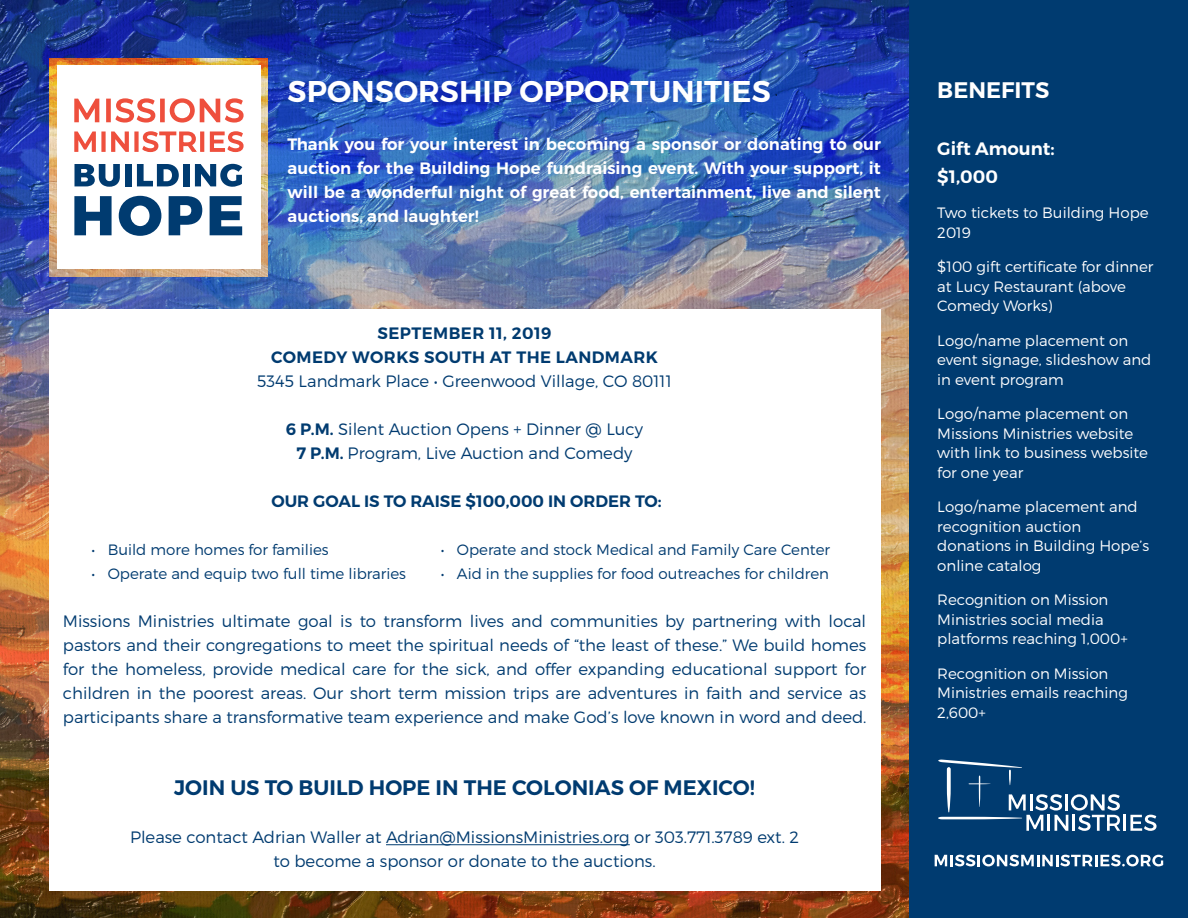
<style>
.page{position:relative;width:1188px;height:918px;background:#fff}
.page>*{position:absolute;margin:0;border:0;box-sizing:border-box;transform-origin:0 0}
.t1{font:600 30px "Montserrat";color:#fff}
.t2{font:600 22.5px "Montserrat";color:#fff}
.t3{font:600 21px "Montserrat";color:#003b70}
.t4{font:600 18px/28.5px "Montserrat";color:#fff}
.t5{font:300 16.5px/24px "Montserrat";color:#003b70;text-align:center}
.t6{font:600 16.5px/24px "Montserrat";color:#fff;text-align:justify}
.t7{font:600 16.5px/24px "Montserrat";letter-spacing:.025em;color:#003b70;text-align:center}
.t8{font:600 16.5px "Montserrat";color:#003b70}
.t9{font:300 15px/19.5px "Montserrat";color:#fff}
.t10{font:300 15px "Montserrat";color:#003b70}
.s1{font-weight:600}
</style>
<div class="page">
<img style="left:0;top:0;width:909px;height:918px">
<div style="left:49px;top:309px;width:832px;height:582px;background:#fff"></div>
<div style="left:909px;top:0;width:279px;height:918px;background:#003b70"></div>
<svg style="left:938px;top:760px;width:219px;height:71px"></svg>
<img style="left:50px;top:59px;width:217px;height:217px">
<div style="left:57px;top:66px;width:204px;height:203px;background:#fff"></div>
<svg style="left:74px;top:98px;width:26px;height:25px"></svg>
<svg style="left:106px;top:99px;width:5px;height:23px"></svg>
<svg style="left:115px;top:98px;width:41px;height:25px"></svg>
<svg style="left:160px;top:99px;width:5px;height:23px"></svg>
<svg style="left:169px;top:98px;width:75px;height:25px"></svg>
<svg style="left:74px;top:131px;width:22px;height:21px"></svg>
<svg style="left:101px;top:131px;width:5px;height:21px"></svg>
<svg style="left:111px;top:131px;width:18px;height:21px"></svg>
<svg style="left:134px;top:131px;width:5px;height:21px"></svg>
<svg style="left:142px;top:131px;width:55px;height:22px"></svg>
<svg style="left:200px;top:131px;width:4px;height:21px"></svg>
<svg style="left:209px;top:131px;width:35px;height:22px"></svg>
<svg style="left:74px;top:164px;width:46px;height:23px"></svg>
<div style="left:125px;top:164px;width:7px;height:22px;background:#003b70"></div>
<svg style="left:137px;top:164px;width:42px;height:22px"></svg>
<div style="left:183px;top:164px;width:7px;height:22px;background:#003b70"></div>
<svg style="left:195px;top:164px;width:47px;height:23px"></svg>
<svg style="left:74px;top:196px;width:38px;height:39px"></svg>
<svg style="left:119px;top:196px;width:42px;height:40px"></svg>
<svg style="left:169px;top:196px;width:33px;height:39px"></svg>
<svg style="left:210px;top:196px;width:32px;height:39px"></svg>
<svg style="left:935px;top:855px;width:228px;height:11px"></svg>
<hr style="left:386px;top:844px;width:244px;height:1px;background:#003b70">
<h1 class="t1" style="left:288px;top:73px;width:485px">SPONSORSHIP OPPORTUNITIES</h1>
<p class="t6" style="left:288px;top:132px;width:595px">Thank you for your interest in becoming a sponsor or donating to our auction for the Building Hope fundraising event. With your support, it will be a wonderful night of great food, entertainment, live and silent auctions, and laughter!</p>
<p class="t7" style="left:271px;top:321px;width:388px">SEPTEMBER 11, 2019<br>COMEDY WORKS SOUTH AT THE LANDMARK</p>
<p class="t5" style="left:257px;top:369px;width:416px">5345 Landmark Place • Greenwood Village, CO 80111</p>
<p class="t5" style="left:286px;top:417px;width:359px"><span class="s1">6 P.M.</span> Silent Auction Opens + Dinner @ Lucy<br><span class="s1">7 P.M.</span> Program, Live Auction and Comedy</p>
<p class="t8" style="left:271px;top:491px;width:392px">OUR GOAL IS TO RAISE $100,000 IN ORDER TO:</p>
<p class="t10" style="left:92px;top:541px;width:239px">• Build more homes for families</p>
<p class="t10" style="left:441px;top:541px;width:391px">• Operate and stock Medical and Family Care Center</p>
<p class="t10" style="left:92px;top:565px;width:316px">• Operate and equip two full time libraries</p>
<p class="t10" style="left:441px;top:565px;width:390px">• Aid in the supplies for food outreaches for children</p>
<p class="t5" style="left:63px;top:609px;width:805px;text-align:justify">Missions Ministries ultimate goal is to transform lives and communities by partnering with local pastors and their congregations to meet the spiritual needs of “the least of these.” We build homes for the homeless, provide medical care for the sick, and offer expanding educational support for children in the poorest areas. Our short term mission trips are adventures in faith and service as participants share a transformative team experience and make God’s love known in word and deed.</p>
<p class="t3" style="left:174px;top:775px;width:582px">JOIN US TO BUILD HOPE IN THE COLONIAS OF MEXICO!</p>
<p class="t5" style="left:130px;top:825px;width:671px">Please contact Adrian Waller at Adrian@MissionsMinistries.org or 303.771.3789 ext. 2 to become a sponsor or donate to the auctions.</p>
<h2 class="t2" style="left:937px;top:76px;width:114px">BENEFITS</h2>
<p class="t4" style="left:937px;top:135px;width:119px">Gift Amount: $1,000</p>
<p class="t9" style="left:937px;top:203px;width:213px">Two tickets to Building Hope<br>2019</p>
<p class="t9" style="left:937px;top:257px;width:218px">$100 gift certificate for dinner at Lucy Restaurant (above<br>Comedy Works)</p>
<p class="t9" style="left:937px;top:330px;width:216px">Logo/name placement on event signage, slideshow and in event program</p>
<p class="t9" style="left:937px;top:404px;width:212px">Logo/name placement on<br>Missions Ministries website with link to business website for one year</p>
<p class="t9" style="left:937px;top:497px;width:213px">Logo/name placement and recognition auction donations in Building Hope’s online catalog</p>
<p class="t9" style="left:937px;top:590px;width:192px">Recognition on Mission<br>Ministries social media platforms reaching 1,000+</p>
<p class="t9" style="left:937px;top:663px;width:192px">Recognition on Mission<br>Ministries emails reaching<br>2,600+</p>
</div>
